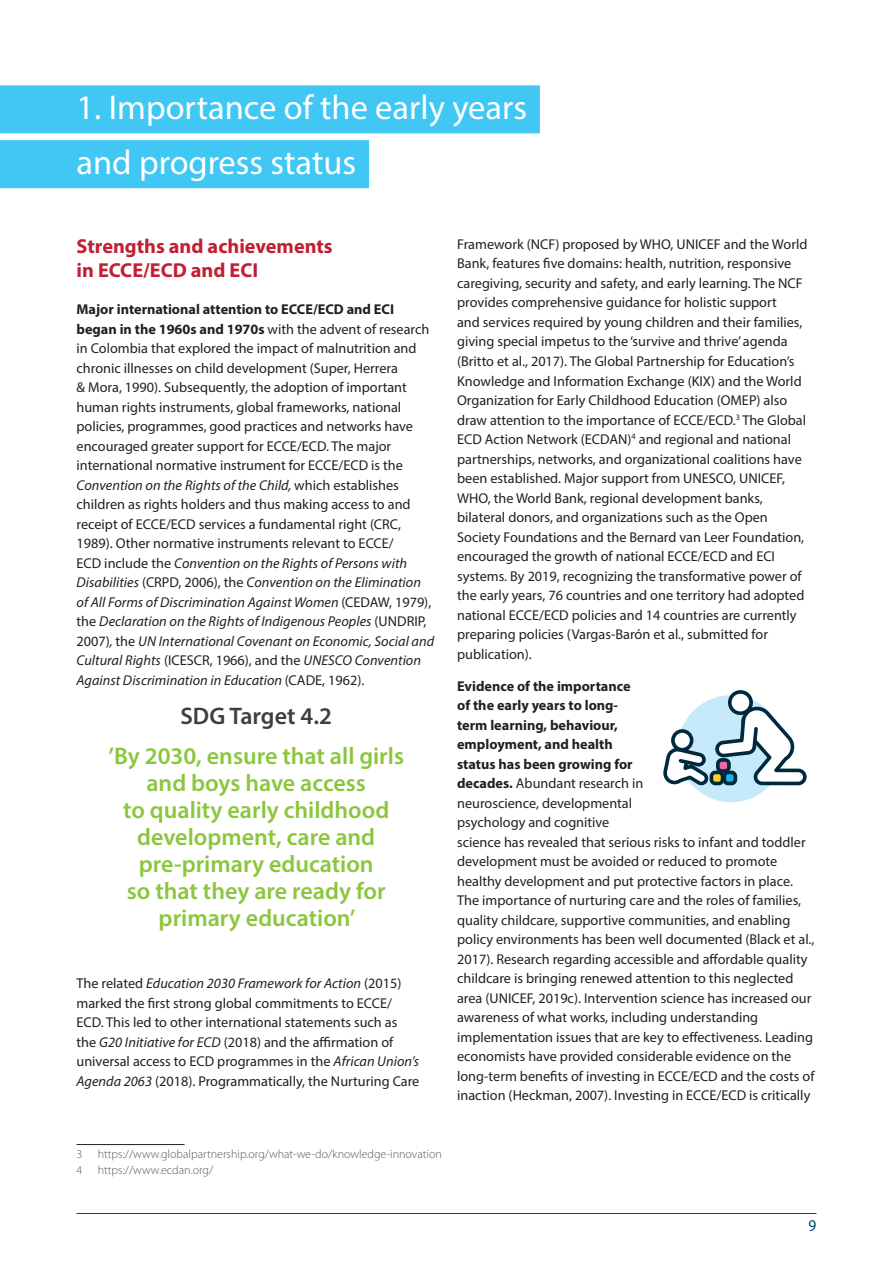
<style>
.page{position:relative;width:893px;height:1263px;background:#fff}
.page>*{position:absolute;margin:0;border:0;box-sizing:border-box;transform-origin:0 0}
.Main_Title_right_Pag{font:34.5px "Myriad Pro";color:#fff}
.Intro_Text{font:600 24px/27px "Myriad Pro";color:#8bc63e;text-align:center}
.Intro_Text-2{font:600 24px "Myriad Pro";color:#3e3e3f}
.Heading_1{font:700 20.25px/24px "Myriad Pro";color:#c21f32}
.t1{font:semi-condensed 16.5px "Myriad Pro";color:#004b6c}
.TEXTE{font:14.25px/19.5px "Myriad Pro";color:#231f20}
.footnote{font:300 12px "Myriad Pro";color:#57585a}
.s1{font-weight:700}
.s2{font-style:italic}
</style>
<div class="page">
<div style="left:0;top:85px;width:540px;height:48px;background:#40c7f4"></div>
<div style="left:0;top:140px;width:369px;height:48px;background:#40c7f4"></div>
<hr style="left:77px;top:1144px;width:108px;height:1px;background:#231f20">
<div style="left:678px;top:695px;width:106px;height:107px;background:#c6eafa;border-radius:50%"></div>
<svg style="left:663px;top:690px;width:144px;height:98px"></svg>
<hr style="left:77px;top:1213px;width:739px;height:1px;background:#004b6c">
<p class="Main_Title_right_Pag" style="left:77px;top:87px;width:452px">1. Importance of the early years</p>
<p class="Main_Title_right_Pag" style="left:77px;top:141px;width:281px">and progress status</p>
<p class="Heading_1" style="left:77px;top:234px;width:258px">Strengths and achievements in ECCE/ECD and ECI</p>
<p class="TEXTE" style="left:77px;top:299px;width:359px"><span class="s1">Major international attention to ECCE/ECD and ECI began in the 1960s and 1970s</span> with the advent of research in Colombia that explored the impact of malnutrition and chronic illnesses on child development (Super, Herrera<br>&amp; Mora, 1990). Subsequently, the adoption of important human rights instruments, global frameworks, national policies, programmes, good practices and networks have encouraged greater support for ECCE/ECD. The major international normative instrument for ECCE/ECD is the <span class="s2">Convention on the Rights of the Child,</span> which establishes children as rights holders and thus making access to and receipt of ECCE/ECD services a fundamental right (CRC, 1989). Other normative instruments relevant to ECCE/<br>ECD include the <span class="s2">Convention on the Rights of Persons with Disabilities</span> (CRPD, 2006), the <span class="s2">Convention on the Elimination of All Forms of Discrimination Against Women</span> (CEDAW, 1979), the <span class="s2">Declaration on the Rights of Indigenous Peoples</span> (UNDRIP, 2007)<span class="s2">,</span> the <span class="s2">UN International Covenant on Economic, Social and Cultural Rights</span> (ICESCR, 1966), and the <span class="s2">UNESCO Convention Against Discrimination in Education</span> (CADE, 1962).</p>
<p class="Intro_Text-2" style="left:181px;top:701px;width:153px">SDG Target 4.2</p>
<p class="Intro_Text" style="left:108px;top:742px;width:297px">’By 2030, ensure that all girls and boys have access<br>to quality early childhood development, care and pre-primary education<br>so that they are ready for primary education’</p>
<p class="TEXTE" style="left:77px;top:973px;width:344px">The related <span class="s2">Education 2030 Framework for Action</span> (2015) marked the first strong global commitments to ECCE/ ECD. This led to other international statements such as the <span class="s2">G20 Initiative for ECD</span> (2018) and the affirmation of universal access to ECD programmes in the <span class="s2">African Union’s Agenda 2063</span> (2018). Programmatically, the Nurturing Care</p>
<p class="TEXTE" style="left:457px;top:234px;width:352px">Framework (NCF) proposed by WHO, UNICEF and the World Bank, features five domains: health, nutrition, responsive caregiving, security and safety, and early learning. The NCF provides comprehensive guidance for holistic support<br>and services required by young children and their families, giving special impetus to the ‘survive and thrive’ agenda (Britto et al., 2017). The Global Partnership for Education’s Knowledge and Information Exchange (KIX) and the World Organization for Early Childhood Education (OMEP) also draw attention to the importance of ECCE/ECD.<sup>3</sup> The Global ECD Action Network (ECDAN)<sup>4</sup> and regional and national partnerships, networks, and organizational coalitions have been established. Major support from UNESCO, UNICEF, WHO, the World Bank, regional development banks, bilateral donors, and organizations such as the Open Society Foundations and the Bernard van Leer Foundation, encouraged the growth of national ECCE/ECD and ECI systems. By 2019, recognizing the transformative power of the early years, 76 countries and one territory had adopted national ECCE/ECD policies and 14 countries are currently preparing policies (Vargas-Barón et al., submitted for publication).</p>
<p class="TEXTE" style="left:457px;top:676px;width:359px"><span class="s1">Evidence of the importance<br>of the early years to long-<br>term learning, behaviour,<br>employment, and health<br>status has been growing for<br>decades.</span> Abundant research in<br>neuroscience, developmental<br>psychology and cognitive<br>science has revealed that serious risks to infant and toddler development must be avoided or reduced to promote healthy development and put protective factors in place.<br>The importance of nurturing care and the roles of families, quality childcare, supportive communities, and enabling policy environments has been well documented (Black et al., 2017). Research regarding accessible and affordable quality childcare is bringing renewed attention to this neglected area (UNICEF, 2019c). Intervention science has increased our awareness of what works, including understanding implementation issues that are key to effectiveness. Leading economists have provided considerable evidence on the long-term benefits of investing in ECCE/ECD and the costs of inaction (Heckman, 2007). Investing in ECCE/ECD is critically</p>
<p class="footnote" style="left:77px;top:1147px;width:7px">3</p>
<p class="footnote" style="left:98px;top:1147px;width:346px">https://www.globalpartnership.org/what-we-do/knowledge-innovation</p>
<p class="footnote" style="left:77px;top:1162px;width:7px">4</p>
<p class="footnote" style="left:98px;top:1162px;width:117px">https://www.ecdan.org/</p>
<p class="t1" style="left:809px;top:1216px;width:9px">9</p>
</div>
